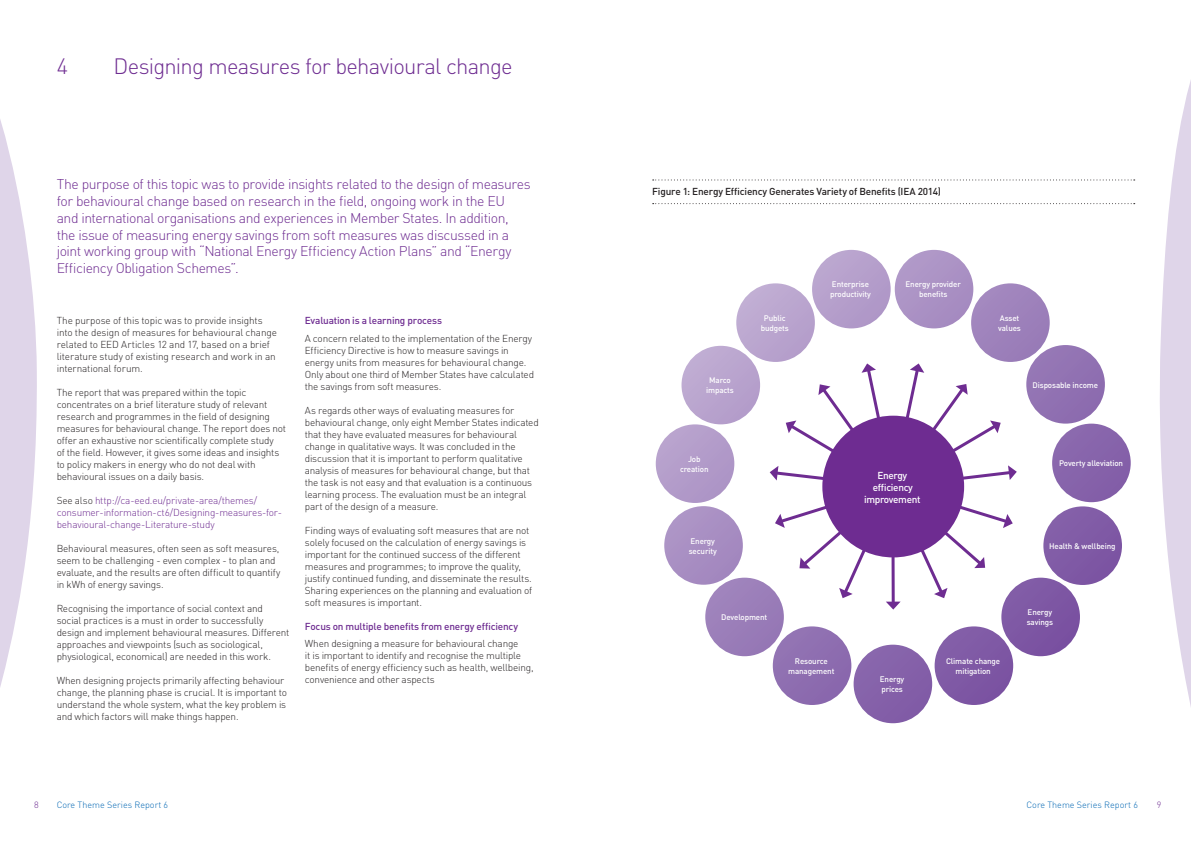
<style>
.page{position:relative;width:1191px;height:842px;background:#fff}
.page>*{position:absolute;margin:0;border:0;box-sizing:border-box;transform-origin:0 0}
.Section_Header{font:300 22px "DIN";letter-spacing:-.035em;color:#6e2c91}
.Intro_text{font:300 14px/16.8px "DIN";letter-spacing:-.03em;color:#6e2c91}
.Body_text{font:300 10px/12px "DIN";letter-spacing:-.02em;color:#231f20}
.Body_text-2{font:300 10px/12px "DIN";letter-spacing:-.02em;color:#6e2c91}
.sub_sub_header{font:500 10px "DIN";letter-spacing:-.02em;color:#6e2c91}
.t1{font:500 10px "DIN";letter-spacing:-.02em;color:#231f20}
.t2{font:500 10px/12px "DIN";letter-spacing:-.03em;color:#fff;text-align:center}
.t3{font:300 9px "DIN";color:#0166b3}
.t4{font:300 9px "DIN";color:#6e2c91}
.t5{font:500 8px/10px "DIN";letter-spacing:-.015em;color:#fff;text-align:center}
.s1{color:#231f20}
</style>
<div class="page">
<svg style="left:1160px;top:80px;width:31px;height:627px"></svg>
<svg style="left:0;top:119px;width:37px;height:568px"></svg>
<svg style="left:652px;top:179px;width:482px;height:1px"></svg>
<svg style="left:652px;top:203px;width:482px;height:1px"></svg>
<svg style="left:769px;top:363px;width:247px;height:247px"></svg>
<div style="left:822px;top:416px;width:142px;height:141px;background:#6e2c91;border-radius:50%"></div>
<div style="left:971px;top:283px;width:78px;height:79px;background:#9e82bb;border-radius:39px"></div>
<div style="left:1026px;top:345px;width:78px;height:79px;background:#9171b2;border-radius:39px"></div>
<div style="left:1052px;top:424px;width:78px;height:78px;background:#8664ab;border-radius:39px"></div>
<div style="left:1043px;top:506px;width:79px;height:79px;background:#805ba6;border-radius:39px"></div>
<div style="left:1001px;top:578px;width:79px;height:78px;background:#7d56a3;border-radius:39px"></div>
<div style="left:934px;top:626px;width:79px;height:79px;background:#7f59a5;border-radius:39px"></div>
<div style="left:853px;top:645px;width:79px;height:78px;background:#8561a9;border-radius:39px"></div>
<div style="left:773px;top:626px;width:78px;height:79px;background:#8e6eb0;border-radius:39px"></div>
<div style="left:705px;top:578px;width:79px;height:78px;background:#9b7eb9;border-radius:39px"></div>
<div style="left:664px;top:506px;width:79px;height:79px;background:#a88ec2;border-radius:39px"></div>
<div style="left:656px;top:424px;width:78px;height:79px;background:#b39cca;border-radius:39px"></div>
<div style="left:681px;top:346px;width:79px;height:78px;background:#baa5cf;border-radius:39px"></div>
<div style="left:736px;top:283px;width:79px;height:79px;background:#bba7cf;border-radius:39px"></div>
<div style="left:812px;top:250px;width:78px;height:78px;background:#b59fcb;border-radius:39px"></div>
<div style="left:894px;top:250px;width:79px;height:78px;background:#ab92c4;border-radius:39px"></div>
<p class="Section_Header" style="left:57px;top:53px;width:13px">4</p>
<p class="Section_Header" style="left:113px;top:53px;width:401px">Designing measures for behavioural change</p>
<p class="Intro_text" style="left:57px;top:176px;width:475px">The purpose of this topic was to provide insights related to the design of measures for behavioural change based on research in the field, ongoing work in the EU<br>and international organisations and experiences in Member States. In addition, the issue of measuring energy savings from soft measures was discussed in a joint working group with “National Energy Efficiency Action Plans” and “Energy Efficiency Obligation Schemes”.</p>
<p class="t1" style="left:652px;top:185px;width:290px">Figure 1: Energy Efficiency Generates Variety of Benefits (IEA 2014)</p>
<p class="Body_text" style="left:57px;top:314px;width:222px">The purpose of this topic was to provide insights into the design of measures for behavioural change related to EED Articles 12 and 17, based on a brief literature study of existing research and work in an international forum.</p>
<p class="Body_text" style="left:57px;top:386px;width:231px">The report that was prepared within the topic concentrates on a brief literature study of relevant research and programmes in the field of designing measures for behavioural change. The report does not offer an exhaustive nor scientifically complete study<br>of the field. However, it gives some ideas and insights to policy makers in energy who do not deal with behavioural issues on a daily basis.</p>
<p class="Body_text-2" style="left:57px;top:494px;width:227px"><span class="s1">See also</span> http://ca-eed.eu/private-area/themes/ consumer-information-ct6/Designing-measures-for&shy;behavioural-change-Literature-study</p>
<p class="Body_text" style="left:57px;top:542px;width:225px">Behavioural measures, often seen as soft measures, seem to be challenging - even complex - to plan and evaluate, and the results are often difficult to quantify in kWh of energy savings.</p>
<p class="Body_text" style="left:57px;top:602px;width:234px">Recognising the importance of social context and social practices is a must in order to successfully design and implement behavioural measures. Different approaches and viewpoints (such as sociological, physiological, economical) are needed in this work.</p>
<p class="Body_text" style="left:57px;top:674px;width:232px">When designing projects primarily affecting behaviour change, the planning phase is crucial. It is important to understand the whole system, what the key problem is and which factors will make things happen.</p>
<p class="sub_sub_header" style="left:305px;top:314px;width:139px">Evaluation is a learning process</p>
<p class="Body_text" style="left:305px;top:332px;width:231px">A concern related to the implementation of the Energy Efficiency Directive is how to measure savings in energy units from measures for behavioural change.<br>Only about one third of Member States have calculated the savings from soft measures.</p>
<p class="Body_text" style="left:305px;top:404px;width:235px">As regards other ways of evaluating measures for behavioural change, only eight Member States indicated that they have evaluated measures for behavioural change in qualitative ways. It was concluded in the discussion that it is important to perform qualitative analysis of measures for behavioural change, but that the task is not easy and that evaluation is a continuous learning process. The evaluation must be an integral part of the design of a measure.</p>
<p class="Body_text" style="left:305px;top:524px;width:229px">Finding ways of evaluating soft measures that are not solely focused on the calculation of energy savings is important for the continued success of the different measures and programmes; to improve the quality, justify continued funding, and disseminate the results.<br>Sharing experiences on the planning and evaluation of soft measures is important.</p>
<p class="sub_sub_header" style="left:305px;top:620px;width:215px">Focus on multiple benefits from energy efficiency</p>
<p class="Body_text" style="left:305px;top:638px;width:230px">When designing a measure for behavioural change<br>it is important to identify and recognise the multiple benefits of energy efficiency such as health, wellbeing, convenience and other aspects</p>
<p class="t5" style="left:830px;top:279px;width:42px;text-align:left">Enterprise productivity</p>
<p class="t5" style="left:905px;top:279px;width:57px">Energy provider benefits</p>
<p class="t5" style="left:760px;top:313px;width:30px">Public budgets</p>
<p class="t5" style="left:1000px;top:313px;width:21px">Asset</p>
<p class="t5" style="left:998px;top:323px;width:24px">values</p>
<p class="t5" style="left:706px;top:375px;width:29px">Marco impacts</p>
<p class="t5" style="left:1032px;top:379px;width:67px">Disposable income</p>
<p class="t5" style="left:688px;top:454px;width:14px">Job</p>
<p class="t5" style="left:680px;top:464px;width:30px">creation</p>
<p class="t2" style="left:864px;top:469px;width:58px">Energy efficiency improvement</p>
<p class="t5" style="left:1059px;top:458px;width:65px">Poverty alleviation</p>
<p class="t5" style="left:689px;top:536px;width:29px;text-align:left">Energy security</p>
<p class="t5" style="left:1049px;top:541px;width:68px">Health &amp; wellbeing</p>
<p class="t5" style="left:721px;top:612px;width:48px">Development</p>
<p class="t5" style="left:1026px;top:607px;width:28px;text-align:left">Energy savings</p>
<p class="t5" style="left:788px;top:656px;width:48px">Resource management</p>
<p class="t5" style="left:880px;top:674px;width:26px;text-align:left">Energy prices</p>
<p class="t5" style="left:946px;top:656px;width:56px">Climate change mitigation</p>
<p class="t4" style="left:34px;top:799px;width:6px">8</p>
<p class="t3" style="left:57px;top:799px;width:113px">Core Theme Series Report 6</p>
<p class="t3" style="left:1026px;top:799px;width:113px">Core Theme Series Report 6</p>
<p class="t4" style="left:1157px;top:799px;width:6px">9</p>
</div>
